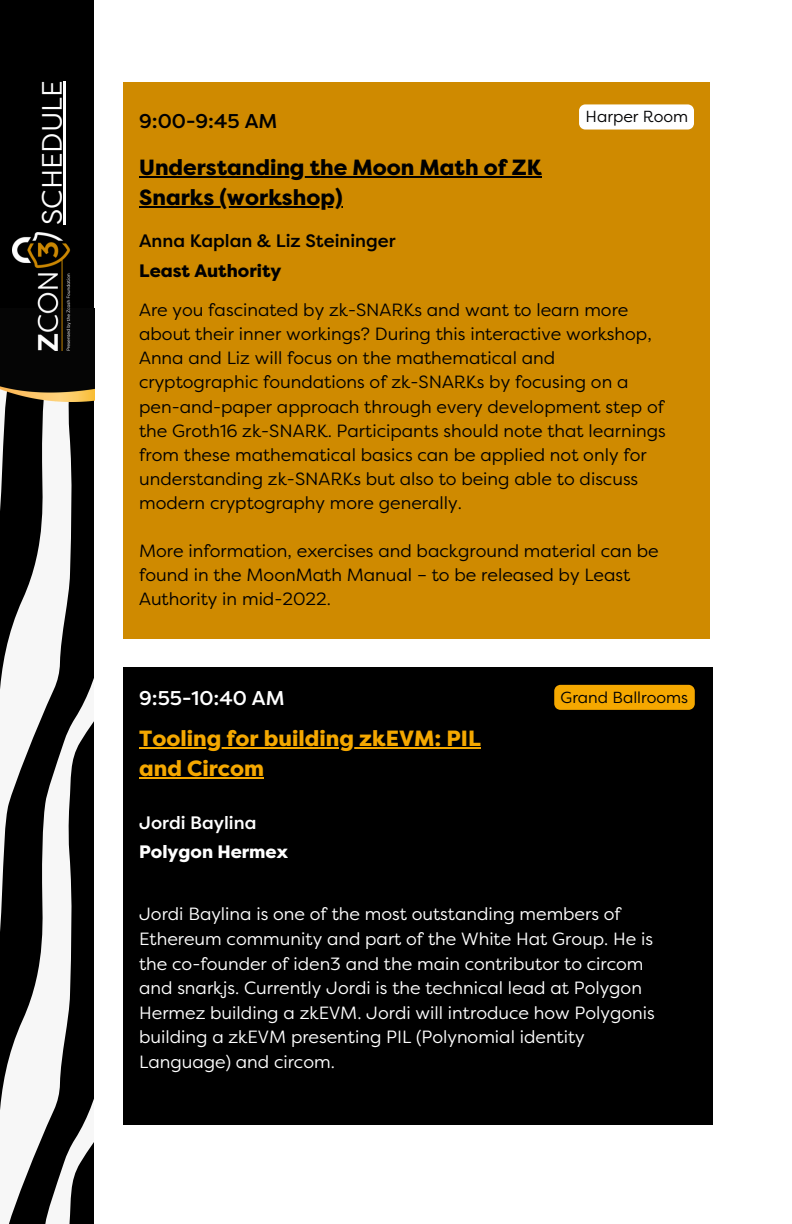
<style>
.page{position:relative;width:792px;height:1224px;background:#fff}
.page>*{position:absolute;margin:0;border:0;box-sizing:border-box;transform-origin:0 0}
.t1{font:28px "Filson Pro";color:#fff}
.t2{font:800 22px/30px "Filson Pro";color:#000}
.t3{font:800 22px/30px "Filson Pro";color:#f5a800}
.t4{font:500 20px "Filson Pro";color:#fff}
.t5{font:500 20px "Filson Pro";color:#000002}
.t6{font:500 18px "Filson Pro";color:#000002}
.t7{font:800 18px "Filson Pro";color:#000002}
.t8{font:800 18px "Filson Pro";color:#fff}
.t9{font:500 18px "Filson Pro";color:#fff}
.t10{font:17.6px/24px "Filson Pro";color:#000002}
.t11{font:17.6px/24.6px "Filson Pro";color:#fff}
.t12{font:16px "Filson Pro";color:#000002}
</style>
<div class="page">
<div style="left:123px;top:82px;width:587px;height:556px;background:#cf8a00"></div>
<hr style="left:139px;top:176px;width:403px;height:2px;background:#000">
<hr style="left:139px;top:206px;width:204px;height:2px;background:#000">
<svg style="left:579px;top:104px;width:115px;height:26px;background:#fcf9f2"></svg>
<div style="left:123px;top:667px;width:590px;height:458px;background:#000"></div>
<hr style="left:139px;top:747px;width:342px;height:2px;background:#f5a800">
<hr style="left:139px;top:777px;width:125px;height:2px;background:#f5a800">
<div style="left:0;top:0;width:94px;height:1224px;background:#000"></div>
<svg style="left:0;top:401px;width:91px;height:823px;fill:#f6f5f5"></svg>
<svg style="left:69px;top:613px;width:25px;height:611px"></svg>
<img style="left:0;top:309px;width:95px;height:92px">
<img style="left:12px;top:233px;width:58px;height:117px">
<hr style="left:64px;top:81px;width:2px;height:144px;background:#fff">
<div style="left:554px;top:685px;width:141px;height:25px;background:#f5a800"></div>
<h1 class="t1" style="left:36px;top:225px;width:145px;rotate:-90deg">SCHEDULE</h1>
<p class="t5" style="left:139px;top:109px;width:140px">9:00-9:45 AM</p>
<p class="t2" style="left:139px;top:153px;width:404px">Understanding the Moon Math of ZK<br>Snarks (workshop)</p>
<p class="t6" style="left:139px;top:231px;width:258px">Anna Kaplan &amp; Liz Steininger</p>
<p class="t7" style="left:139px;top:261px;width:144px">Least Authority</p>
<p class="t12" style="left:586px;top:108px;width:104px">Harper Room</p>
<p class="t10" style="left:139px;top:299px;width:528px">Are you fascinated by zk-SNARKs and want to learn more about their inner workings? During this interactive workshop, Anna and Liz will focus on the mathematical and cryptographic foundations of zk-SNARKs by focusing on a pen-and-paper approach through every development step of the Groth16 zk-SNARK. Participants should note that learnings from these mathematical basics can be applied not only for understanding zk-SNARKs but also to being able to discuss modern cryptography more generally.</p>
<p class="t10" style="left:139px;top:539px;width:521px">More information, exercises and background material can be found in the MoonMath Manual – to be released by Least<br>Authority in mid-2022.</p>
<p class="t4" style="left:139px;top:686px;width:147px">9:55-10:40 AM</p>
<p class="t3" style="left:139px;top:724px;width:343px">Tooling for building zkEVM: PIL and Circom</p>
<p class="t9" style="left:139px;top:812px;width:119px">Jordi Baylina</p>
<p class="t8" style="left:139px;top:841px;width:150px">Polygon Hermex</p>
<p class="t12" style="left:561px;top:688px;width:129px">Grand Ballrooms</p>
<p class="t11" style="left:139px;top:902px;width:517px">Jordi Baylina is one of the most outstanding members of Ethereum community and part of the White Hat Group. He is the co-founder of iden3 and the main contributor to circom and snarkjs. Currently Jordi is the technical lead at Polygon Hermez building a zkEVM. Jordi will introduce how Polygonis building a zkEVM presenting PIL (Polynomial identity Language) and circom.</p>
</div>
